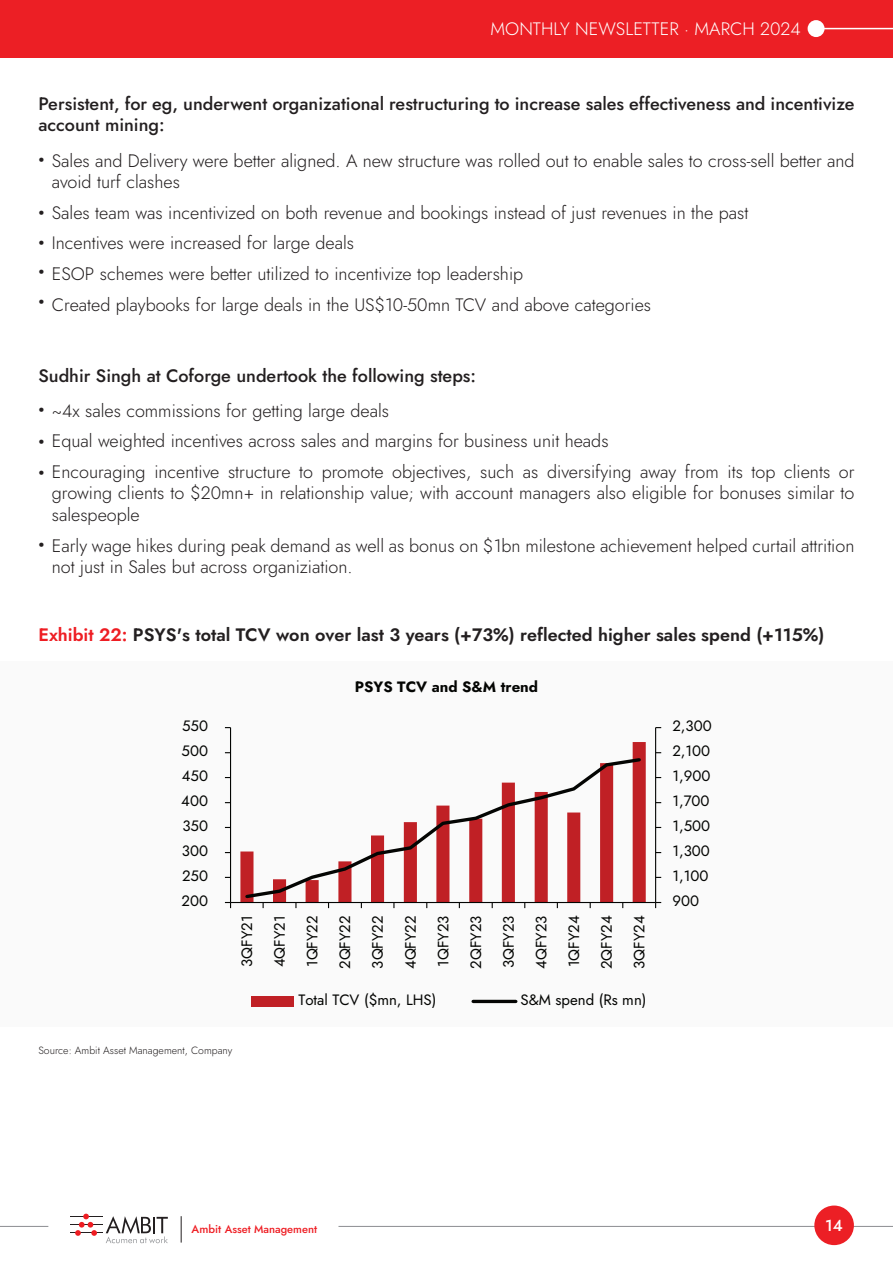
<style>
.page{position:relative;width:893px;height:1263px;background:#fff}
.page>*{position:absolute;margin:0;border:0;box-sizing:border-box;transform-origin:0 0}
.t1{font:300 18px/30.6px "Jost";color:#231f20}
.t2{font:500 18px/21.6px "Jost";color:#231f20}
.t3{font:600 18px "Jost";color:#231f20}
.t4{font:300 18px "Jost";color:#fff}
.t5{font:900 18px "Jost";color:#231f20}
.t6{font:500 15.9px "Jost";color:#fff}
.t7{font:15px/32.7px "Jost";color:#040503;text-align:justify}
.t8{font:700 15px "Jost";color:#040503}
.t9{font:500 11.1px "Jost";color:#ee1d23}
.t10{font:300 10.5px "Jost";color:#231f20}
.s1{font-weight:900}
.s2{color:#ee1d23}
.s3{font-size:11.4px}
</style>
<div class="page">
<hr style="left:0;top:1226px;width:48px;height:1px;background:#949599">
<hr style="left:338px;top:1226px;width:555px;height:1px;background:#949599">
<div style="left:814px;top:1205px;width:40px;height:40px;background:#ec1f25;border-radius:50%"></div>
<hr style="left:70px;top:1216px;width:32px;height:1px;background:#231f20">
<hr style="left:70px;top:1224px;width:32px;height:1px;background:#231f20">
<hr style="left:70px;top:1232px;width:32px;height:1px;background:#231f20">
<svg style="left:75px;top:1214px;width:22px;height:22px"></svg>
<svg style="left:106px;top:1216px;width:62px;height:27px"></svg>
<svg style="left:181px;top:1216px;width:1px;height:26px"></svg>
<div style="left:0;top:661px;width:893px;height:366px;background:#fafafa"></div>
<svg style="left:240px;top:742px;width:406px;height:160px"></svg>
<hr style="left:655px;top:728px;width:1px;height:174px;background:#040503">
<hr style="left:230px;top:728px;width:1px;height:174px;background:#040503">
<hr style="left:231px;top:902px;width:425px;height:1px;background:#040503">
<svg style="left:655px;top:902px;width:6px;height:6px"></svg>
<svg style="left:225px;top:902px;width:6px;height:6px"></svg>
<svg style="left:243px;top:756px;width:400px;height:144px"></svg>
<div style="left:251px;top:996px;width:43px;height:11px;background:#c02025"></div>
<hr style="left:473px;top:1000px;width:43px;height:3px;background:#040503">
<div style="left:0;top:0;width:893px;height:57px;background:#ec1f25"></div>
<hr style="left:816px;top:28px;width:77px;height:1px;background:#fff">
<div style="left:808px;top:20px;width:16px;height:17px;background:#fff;border-radius:50%"></div>
<p class="t4" style="left:490px;top:17px;width:312px">MONTHLY NEWSLETTER · MARCH 2024</p>
<p class="t2" style="left:38px;top:93px;width:818px">Persistent, for eg, underwent organizational restructuring to increase sales effectiveness and incentivize account mining:</p>
<p class="t1" style="left:38px;top:145px;width:818px"><span class="s1">•</span> Sales and Delivery were better aligned. A new structure was rolled out to enable sales to cross-sell better and</p>
<p class="t1" style="left:52px;top:167px;width:698px">avoid turf clashes<br>Sales team was incentivized on both revenue and bookings instead of just revenues in the past</p>
<p class="t5" style="left:38px;top:203px;width:7px">•</p>
<p class="t1" style="left:38px;top:228px;width:317px"><span class="s1">•</span> Incentives were increased for large deals</p>
<p class="t1" style="left:38px;top:258px;width:486px"><span class="s1">•</span> ESOP schemes were better utilized to incentivize top leadership</p>
<p class="t1" style="left:38px;top:289px;width:614px"><span class="s1">•</span> Created playbooks for large deals in the US$10-50mn TCV and above categories</p>
<p class="t2" style="left:38px;top:365px;width:439px">Sudhir Singh at Coforge undertook the following steps:</p>
<p class="t1" style="left:38px;top:394px;width:352px;line-height:33.8px"><span class="s1">•</span> ~4x sales commissions for getting large deals <span class="s1">•</span></p>
<p class="t5" style="left:38px;top:462px;width:7px">•</p>
<p class="t1" style="left:52px;top:426px;width:804px">Equal weighted incentives across sales and margins for business unit heads<br>Encouraging incentive structure to promote objectives, such as diversifying away from its top clients or</p>
<p class="t1" style="left:52px;top:482px;width:804px;line-height:21.6px">growing clients to $20mn+ in relationship value; with account managers also eligible for bonuses similar to salespeople</p>
<p class="t1" style="left:52px;top:552px;width:302px">not just in Sales but across organiziation.</p>
<p class="t1" style="left:38px;top:530px;width:817px"><span class="s1">•</span> Early wage hikes during peak demand as well as bonus on $1bn milestone achievement helped curtail attrition</p>
<p class="t3" style="left:38px;top:623px;width:787px"><span class="s2">Exhibit 22:</span> PSYS's total TCV won over last 3 years (+73%) reflected higher sales spend (+115%)</p>
<p class="t8" style="left:355px;top:677px;width:185px">PSYS TCV and S&amp;M trend</p>
<p class="t7" style="left:182px;top:710px;width:27px">550</p>
<p class="t7" style="left:672px;top:710px;width:41px">2,300</p>
<p class="t7" style="left:182px;top:735px;width:28px">500</p>
<p class="t7" style="left:672px;top:735px;width:39px">2,100</p>
<p class="t7" style="left:182px;top:760px;width:28px">450</p>
<p class="t7" style="left:672px;top:760px;width:40px">1,900</p>
<p class="t7" style="left:181px;top:785px;width:28px">400</p>
<p class="t7" style="left:672px;top:785px;width:39px">1,700</p>
<p class="t7" style="left:182px;top:810px;width:27px">350</p>
<p class="t7" style="left:672px;top:810px;width:39px">1,500</p>
<p class="t7" style="left:182px;top:835px;width:28px">300</p>
<p class="t7" style="left:672px;top:835px;width:39px">1,300</p>
<p class="t7" style="left:182px;top:860px;width:27px">250</p>
<p class="t7" style="left:672px;top:860px;width:38px">1,100</p>
<p class="t7" style="left:181px;top:884px;width:28px">200</p>
<p class="t7" style="left:672px;top:884px;width:28px">900</p>
<p class="t7" style="left:231px;top:969px;width:55px;rotate:-90deg">3QFY21<br>4QFY21<br>1QFY22<br>2QFY22<br>3QFY22<br>4QFY22<br>1QFY23<br>2QFY23<br>3QFY23<br>4QFY23<br>1QFY24<br>2QFY24<br>3QFY24</p>
<p class="t7" style="left:298px;top:984px;width:139px">Total TCV ($mn, LHS)</p>
<p class="t7" style="left:520px;top:984px;width:128px">S&amp;M spend (Rs mn)</p>
<p class="t10" style="left:38px;top:1043px;width:195px">Source: Ambit Asset Management, Company</p>
<p class="t9" style="left:191px;top:1222px;width:127px"><span class="s3">Ambit</span> Asset Management</p>
<p class="t6" style="left:825px;top:1215px;width:19px">14</p>
</div>
